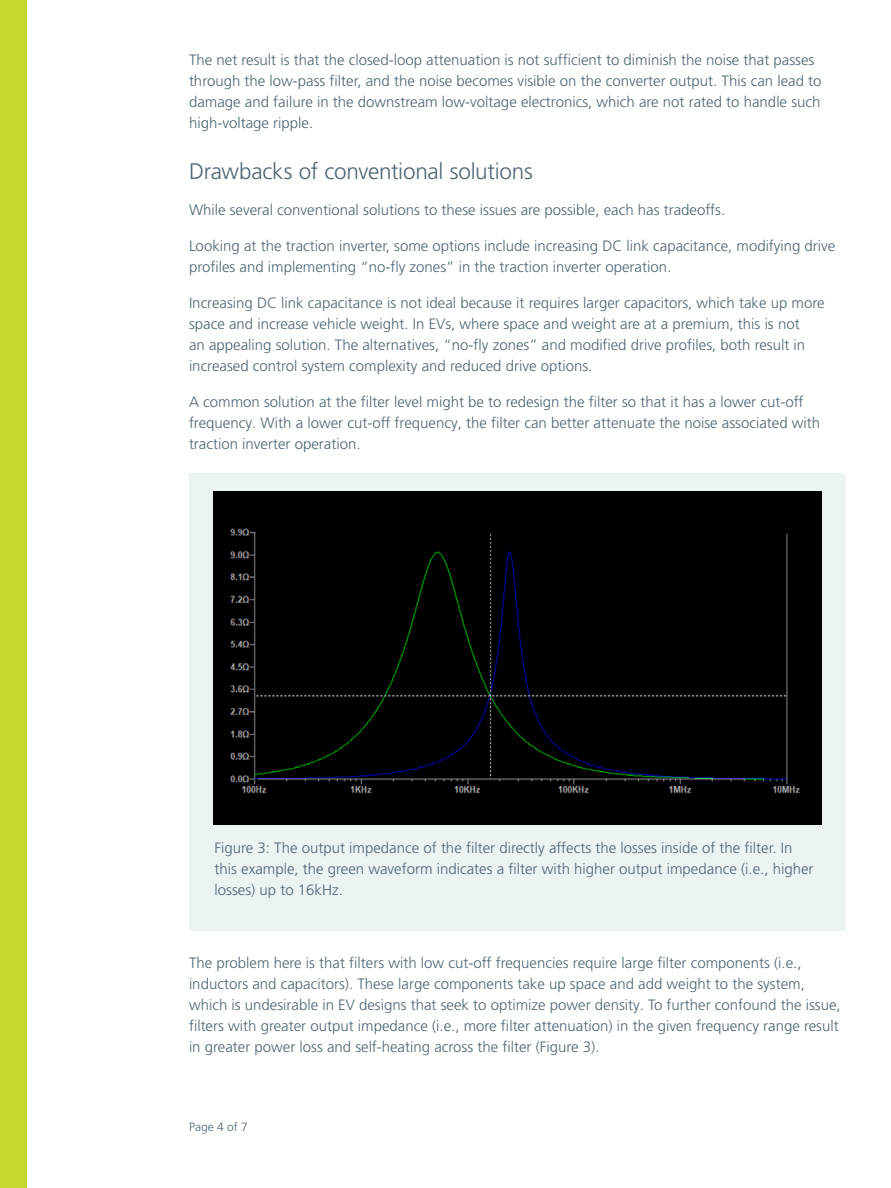
<style>
.page{position:relative;width:891px;height:1188px;background:#fff}
.page>*{position:absolute;margin:0;border:0;box-sizing:border-box;transform-origin:0 0}
.t1{font:300 22.5px "Frutiger LT Pro";letter-spacing:-.01em;color:#4e6574}
.t2{font:300 15px/21px "Frutiger LT Pro";color:#4e6574}
.t3{font:300 12px "Frutiger LT Pro";color:#4e6574}
</style>
<div class="page">
<div style="left:0;top:0;width:27px;height:1188px;background:#c4d82d"></div>
<div style="left:189px;top:474px;width:657px;height:457px;background:#ebf3f3"></div>
<div style="left:213px;top:492px;width:609px;height:333px;background:#000"></div>
<p class="t2" style="left:189px;top:50px;width:634px">The net result is that the closed-loop attenuation is not sufficient to diminish the noise that passes through the low-pass filter, and the noise becomes visible on the converter output. This can lead to damage and failure in the downstream low-voltage electronics, which are not rated to handle such high-voltage ripple.</p>
<h1 class="t1" style="left:189px;top:158px;width:345px">Drawbacks of conventional solutions</h1>
<p class="t2" style="left:189px;top:200px;width:538px">While several conventional solutions to these issues are possible, each has tradeoffs.</p>
<p class="t2" style="left:189px;top:236px;width:648px">Looking at the traction inverter, some options include increasing DC link capacitance, modifying drive profiles and implementing “no-fly zones” in the traction inverter operation.</p>
<p class="t2" style="left:189px;top:293px;width:637px">Increasing DC link capacitance is not ideal because it requires larger capacitors, which take up more space and increase vehicle weight. In EVs, where space and weight are at a premium, this is not<br>an appealing solution. The alternatives, “no-fly zones” and modified drive profiles, both result in increased control system complexity and reduced drive options.</p>
<p class="t2" style="left:189px;top:392px;width:633px">A common solution at the filter level might be to redesign the filter so that it has a lower cut-off frequency. With a lower cut-off frequency, the filter can better attenuate the noise associated with traction inverter operation.</p>
<p class="t2" style="left:215px;top:838px;width:600px">Figure 3: The output impedance of the filter directly affects the losses inside of the filter. In this example, the green waveform indicates a filter with higher output impedance (i.e., higher losses) up to 16kHz.</p>
<p class="t2" style="left:189px;top:953px;width:653px">The problem here is that filters with low cut-off frequencies require large filter components (i.e., inductors and capacitors). These large components take up space and add weight to the system, which is undesirable in EV designs that seek to optimize power density. To further confound the issue, filters with greater output impedance (i.e., more filter attenuation) in the given frequency range result in greater power loss and self-heating across the filter (Figure 3).</p>
<p class="t3" style="left:189px;top:1120px;width:60px">Page 4 of 7</p>
</div>
